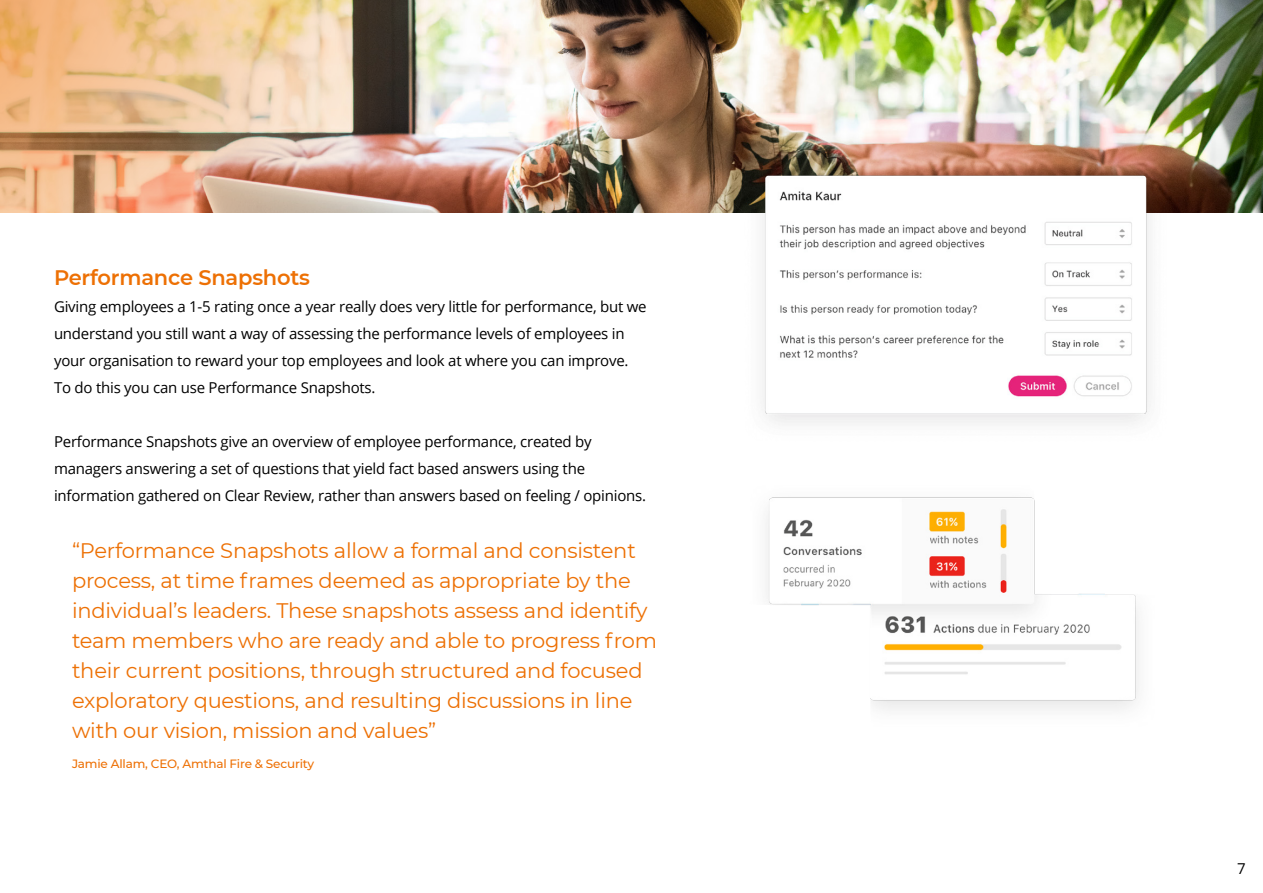
<style>
.page{position:relative;width:1263px;height:893px;background:#fff}
.page>*{position:absolute;margin:0;border:0;box-sizing:border-box;transform-origin:0 0}
.t1{font:21px/30px "Montserrat";letter-spacing:-.01em;color:#ed7004}
.t2{font:600 21px "Montserrat";letter-spacing:-.01em;color:#ed7004}
.t3{font:15px/27px "Open Sans";letter-spacing:-.015em;color:#000}
.t4{font:500 12px "Montserrat";letter-spacing:-.015em;color:#ed7004}
</style>
<div class="page">
<img style="left:464px;top:0;width:799px;height:213px">
<img style="left:0;top:0;width:464px;height:213px">
<img style="left:718px;top:159px;width:475px;height:264px">
<img style="left:766px;top:497px;width:373px;height:213px">
<h1 class="t2" style="left:54px;top:263px;width:258px">Performance Snapshots</h1>
<p class="t3" style="left:54px;top:293px;width:594px">Giving employees a 1-5 rating once a year really does very little for performance, but we understand you still want a way of assessing the performance levels of employees in your organisation to reward your top employees and look at where you can improve.<br>To do this you can use Performance Snapshots.</p>
<p class="t3" style="left:54px;top:428px;width:594px">Performance Snapshots give an overview of employee performance, created by managers answering a set of questions that yield fact based answers using the information gathered on Clear Review, rather than answers based on feeling / opinions.</p>
<p class="t1" style="left:72px;top:535px;width:586px">“Performance Snapshots allow a formal and consistent process, at time frames deemed as appropriate by the individual’s leaders. These snapshots assess and identify team members who are ready and able to progress from their current positions, through structured and focused exploratory questions, and resulting discussions in line with our vision, mission and values”</p>
<p class="t4" style="left:72px;top:756px;width:244px">Jamie Allam, CEO, Amthal Fire &amp; Security</p>
<p class="t3" style="left:1237px;top:854px;width:10px">7</p>
</div>
